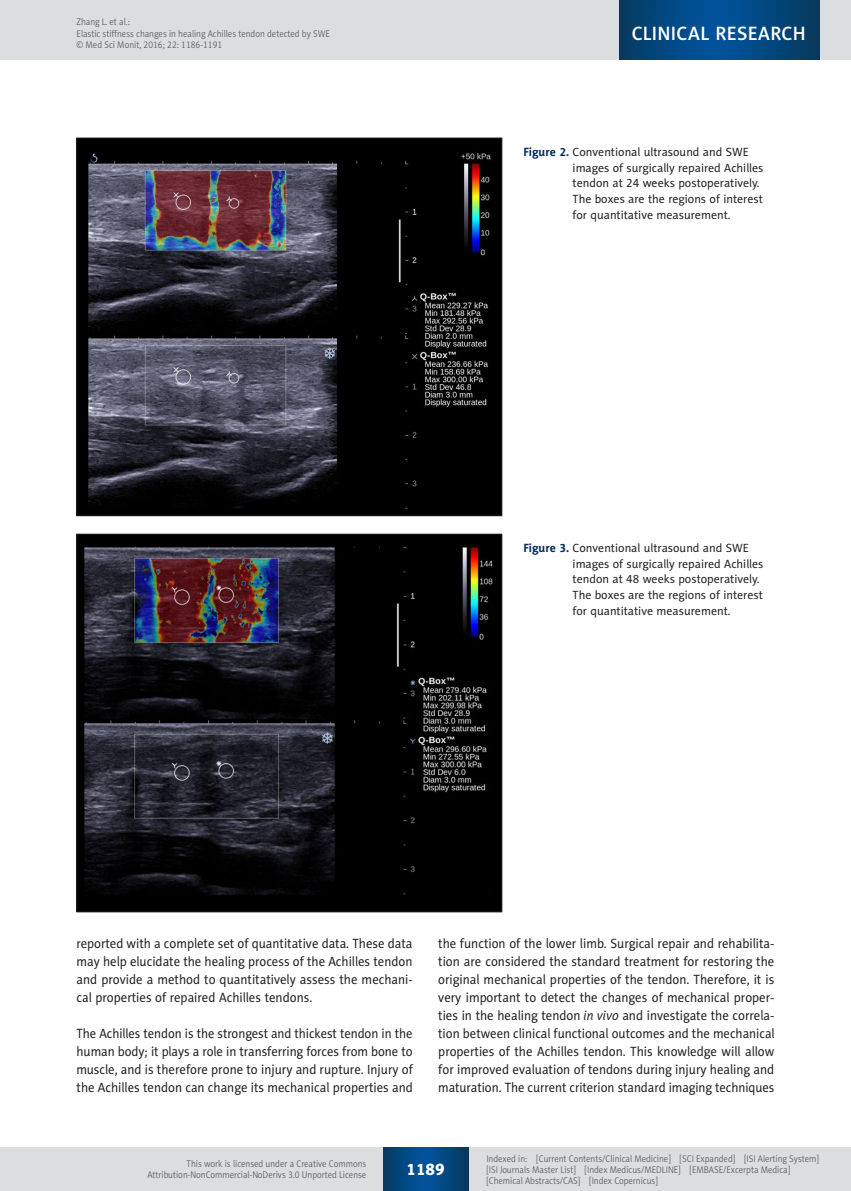
<style>
.page{position:relative;width:851px;height:1191px;background:#fff}
.page>*{position:absolute;margin:0;border:0;box-sizing:border-box;transform-origin:0 0}
.t1{font:19.5px "Naomi Sans EFN Medium";letter-spacing:.015em;color:#fff}
.t2{font:16.5px "Naomi Sans EFN Heavy";color:#fff}
.MSM_Body{font:13.5px/18px "Naomi Sans EFN";color:#231f20;text-align:justify;scale:.95 1}
.MSM_Body-2{font:13.5px/18px "Naomi Sans EFN";color:#231f20;text-align:justify;scale:.94 1}
.MSM_Rycina_tytul{font:12px/15.8px "Naomi Sans EFN";color:#231f20}
.t3{font:9.75px/11.2px "Naomi Sans EFN Light";color:#57585a;scale:.9 1}
.s1{font-weight:700;color:#00295c}
.s2{font-style:italic}
</style>
<div class="page">
<img style="left:79px;top:140px;width:421px;height:374px">
<img style="left:79px;top:536px;width:421px;height:374px">
<div style="left:0;top:1148px;width:850px;height:43px;background:#dcdddf"></div>
<svg style="left:383px;top:1147px;width:85px;height:43px;background:#02477e"></svg>
<div style="left:0;top:0;width:850px;height:60px;background:#dcdddf"></div>
<svg style="left:619px;top:0;width:200px;height:60px;background:#02477e"></svg>
<p class="t3" style="left:77px;top:16px;width:283px">Zhang L. et al.:<br>Elastic stiffness changes in healing Achilles tendon detected by SWE © Med Sci Monit, 2016; 22: 1186-1191</p>
<h1 class="t1" style="left:631px;top:22px;width:175px">CLINICAL RESEARCH</h1>
<p class="MSM_Rycina_tytul" style="left:572px;top:144px;width:192px;text-indent:-49px"><span class="s1">Figure 2.</span> Conventional ultrasound and SWE images of surgically repaired Achilles tendon at 24 weeks postoperatively.<br>The boxes are the regions of interest for quantitative measurement.</p>
<p class="MSM_Rycina_tytul" style="left:572px;top:540px;width:192px;text-indent:-49px"><span class="s1">Figure 3.</span> Conventional ultrasound and SWE images of surgically repaired Achilles tendon at 48 weeks postoperatively.<br>The boxes are the regions of interest for quantitative measurement.</p>
<p class="MSM_Body" style="left:77px;top:934px;width:355px">reported with a complete set of quantitative data. These data may help elucidate the healing process of the Achilles tendon and provide a method to quantitatively assess the mechani&shy;cal properties of repaired Achilles tendons.</p>
<p class="MSM_Body-2" style="left:77px;top:1024px;width:359px">The Achilles tendon is the strongest and thickest tendon in the human body; it plays a role in transferring forces from bone to muscle, and is therefore prone to injury and rupture. Injury of the Achilles tendon can change its mechanical properties and</p>
<p class="MSM_Body" style="left:438px;top:934px;width:355px">the function of the lower limb. Surgical repair and rehabilita&shy;tion are considered the standard treatment for restoring the original mechanical properties of the tendon. Therefore, it is very important to detect the changes of mechanical proper&shy;ties in the healing tendon <span class="s2">in vivo</span> and investigate the correla&shy;tion between clinical functional outcomes and the mechanical properties of the Achilles tendon. This knowledge will allow for improved evaluation of tendons during injury healing and maturation. The current criterion standard imaging techniques</p>
<p class="t3" style="left:147px;top:1158px;width:245px;text-align:right">This work is licensed under a Creative Commons<br>Attribution-NonCommercial-NoDerivs 3.0 Unported License</p>
<p class="t2" style="left:406px;top:1159px;width:40px">1189</p>
<p class="t3" style="left:486px;top:1152px;width:371px">Indexed in: [Current Contents/Clinical Medicine] [SCI Expanded] [ISI Alerting System] [ISI Journals Master List] [Index Medicus/MEDLINE] [EMBASE/Excerpta Medica] [Chemical Abstracts/CAS] [Index Copernicus]</p>
</div>
